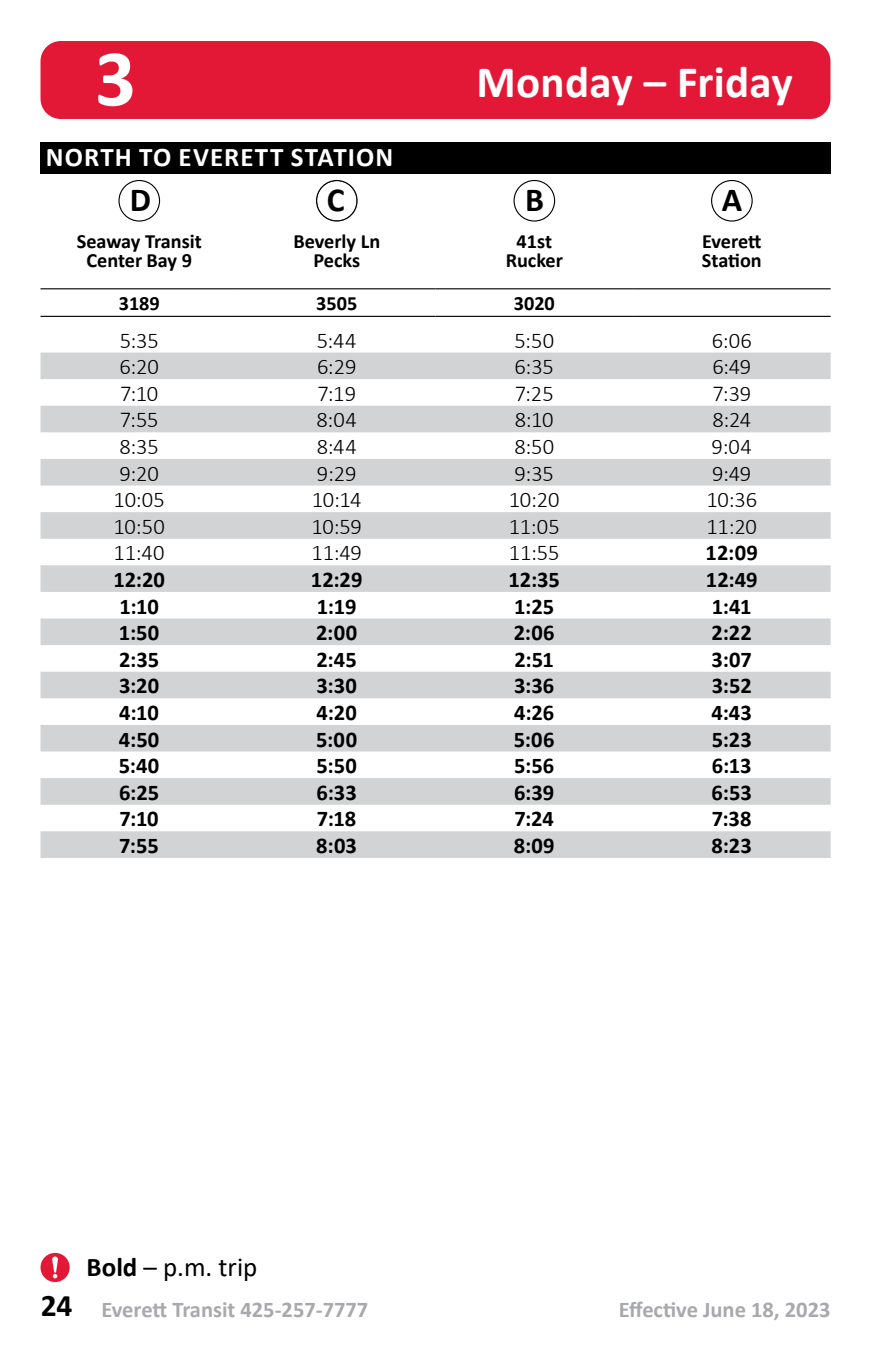
<style>
.page{position:relative;width:871px;height:1357px;background:#fff}
.page>*{position:absolute;margin:0;border:0;box-sizing:border-box;transform-origin:0 0}
.t1{font:700 81px "Calibri";color:#fff}
.t2{font:700 45px "Calibri";letter-spacing:.005em;color:#fff}
.t3{font:700 33.75px "Calibri";color:#000}
.t4{font:700 31.5px "Calibri";color:#000}
.t5{font:700 27px "Calibri";letter-spacing:.04em;color:#fff}
.t6{font:27px "Calibri";color:#000}
.t7{font:700 22.5px "Calibri";letter-spacing:.005em;color:#000}
.t8{font:300 22.5px "Calibri";letter-spacing:-.01em;color:#000}
.t9{font:700 22.5px "Calibri";color:#a7a9ac}
.t10{font:700 20.25px/19.1px "Calibri";color:#000;text-align:center}
.s1{font-weight:700}
</style>
<div class="page">
<div style="left:40px;top:41px;width:790px;height:78px;background:#e31837;border-radius:20px"></div>
<div style="left:40px;top:142px;width:790px;height:32px;background:#000"></div>
<hr style="left:40px;top:288px;width:198px;height:1px;background:#000">
<hr style="left:238px;top:288px;width:197px;height:1px;background:#000">
<hr style="left:435px;top:288px;width:198px;height:1px;background:#000">
<hr style="left:633px;top:288px;width:197px;height:1px;background:#000">
<hr style="left:40px;top:316px;width:198px;height:1px;background:#000">
<hr style="left:238px;top:316px;width:197px;height:1px;background:#000">
<hr style="left:435px;top:316px;width:198px;height:1px;background:#000">
<hr style="left:633px;top:316px;width:197px;height:1px;background:#000">
<div style="left:118px;top:180px;width:42px;height:42px;border:1px solid #000;border-radius:50%"></div>
<div style="left:316px;top:180px;width:41px;height:41px;border:1px solid #000;border-radius:50%"></div>
<div style="left:316px;top:180px;width:42px;height:42px;border:1px solid #000;border-radius:50%"></div>
<div style="left:513px;top:180px;width:42px;height:42px;border:1px solid #000;border-radius:50%"></div>
<div style="left:711px;top:180px;width:41px;height:42px;border:1px solid #000;border-radius:50%"></div>
<svg style="left:40px;top:352px;width:790px;height:506px;fill:#d1d3d4"></svg>
<div style="left:40px;top:1253px;width:30px;height:29px;background:#e31837;border-radius:50%"></div>
<svg style="left:52px;top:1256px;width:6px;height:22px"></svg>
<h1 class="t1" style="left:95px;top:21px;width:43px">3</h1>
<h2 class="t2" style="left:476px;top:50px;width:318px">Monday – Friday</h2>
<p class="t5" style="left:46px;top:138px;width:349px">NORTH TO EVERETT STATION</p>
<h3 class="t3" style="left:130px;top:176px;width:23px">D</h3>
<h3 class="t3" style="left:327px;top:176px;width:19px">C</h3>
<h3 class="t3" style="left:525px;top:176px;width:20px">B</h3>
<h3 class="t3" style="left:722px;top:176px;width:22px">A</h3>
<p class="t10" style="left:77px;top:231px;width:126px">Seaway Transit<br>Center Bay 9</p>
<p class="t10" style="left:293px;top:231px;width:88px">Beverly Ln<br>Pecks</p>
<p class="t10" style="left:506px;top:231px;width:59px">41st<br>Rucker</p>
<p class="t10" style="left:702px;top:231px;width:61px;text-align:left">Everett<br>Station</p>
<p class="t10" style="left:119px;top:294px;width:43px">3189</p>
<p class="t10" style="left:316px;top:294px;width:43px">3505</p>
<p class="t10" style="left:514px;top:294px;width:43px">3020</p>
<p class="t8" style="left:120px;top:326px;width:41px">5:35</p>
<p class="t8" style="left:317px;top:326px;width:41px">5:44</p>
<p class="t8" style="left:514px;top:326px;width:41px">5:50</p>
<p class="t8" style="left:712px;top:326px;width:42px">6:06</p>
<p class="t8" style="left:120px;top:353px;width:41px">6:20</p>
<p class="t8" style="left:317px;top:353px;width:41px">6:29</p>
<p class="t8" style="left:514px;top:353px;width:41px">6:35</p>
<p class="t8" style="left:712px;top:353px;width:41px">6:49</p>
<p class="t8" style="left:120px;top:379px;width:40px">7:10</p>
<p class="t8" style="left:317px;top:379px;width:40px">7:19</p>
<p class="t8" style="left:515px;top:379px;width:41px">7:25</p>
<p class="t8" style="left:712px;top:379px;width:40px">7:39</p>
<p class="t8" style="left:120px;top:406px;width:40px">7:55</p>
<p class="t8" style="left:316px;top:406px;width:42px">8:04</p>
<p class="t8" style="left:515px;top:406px;width:40px">8:10</p>
<p class="t8" style="left:712px;top:406px;width:40px">8:24</p>
<p class="t8" style="left:119px;top:433px;width:41px">8:35</p>
<p class="t8" style="left:317px;top:433px;width:42px">8:44</p>
<p class="t8" style="left:514px;top:433px;width:41px">8:50</p>
<p class="t8" style="left:711px;top:433px;width:42px">9:04</p>
<p class="t8" style="left:119px;top:459px;width:41px">9:20</p>
<p class="t8" style="left:317px;top:459px;width:41px">9:29</p>
<p class="t8" style="left:514px;top:459px;width:41px">9:35</p>
<p class="t8" style="left:712px;top:459px;width:41px">9:49</p>
<p class="t8" style="left:114px;top:486px;width:53px">10:05</p>
<p class="t8" style="left:312px;top:486px;width:51px">10:14</p>
<p class="t8" style="left:509px;top:486px;width:52px">10:20</p>
<p class="t8" style="left:706px;top:486px;width:52px">10:36</p>
<p class="t8" style="left:114px;top:512px;width:53px">10:50</p>
<p class="t8" style="left:311px;top:512px;width:52px">10:59</p>
<p class="t8" style="left:509px;top:512px;width:52px">11:05</p>
<p class="t8" style="left:706px;top:512px;width:52px">11:20</p>
<p class="t8" style="left:114px;top:539px;width:53px">11:40</p>
<p class="t8" style="left:312px;top:539px;width:52px">11:49</p>
<p class="t8" style="left:509px;top:539px;width:52px">11:55</p>
<p class="t7" style="left:705px;top:537px;width:54px">12:09</p>
<p class="t7" style="left:113px;top:564px;width:53px">12:20</p>
<p class="t7" style="left:311px;top:564px;width:53px">12:29</p>
<p class="t7" style="left:508px;top:564px;width:53px">12:35</p>
<p class="t7" style="left:706px;top:564px;width:53px">12:49</p>
<p class="t7" style="left:119px;top:590px;width:41px">1:10</p>
<p class="t7" style="left:317px;top:590px;width:41px">1:19</p>
<p class="t7" style="left:514px;top:590px;width:42px">1:25</p>
<p class="t7" style="left:712px;top:590px;width:41px">1:41</p>
<p class="t7" style="left:119px;top:617px;width:42px">1:50</p>
<p class="t7" style="left:316px;top:617px;width:43px">2:00</p>
<p class="t7" style="left:514px;top:617px;width:42px">2:06</p>
<p class="t7" style="left:711px;top:617px;width:42px">2:22</p>
<p class="t7" style="left:119px;top:643px;width:42px">2:35</p>
<p class="t7" style="left:316px;top:643px;width:42px">2:45</p>
<p class="t7" style="left:514px;top:643px;width:41px">2:51</p>
<p class="t7" style="left:711px;top:643px;width:42px">3:07</p>
<p class="t7" style="left:119px;top:670px;width:42px">3:20</p>
<p class="t7" style="left:316px;top:670px;width:42px">3:30</p>
<p class="t7" style="left:514px;top:670px;width:42px">3:36</p>
<p class="t7" style="left:712px;top:670px;width:41px">3:52</p>
<p class="t7" style="left:119px;top:697px;width:41px">4:10</p>
<p class="t7" style="left:316px;top:697px;width:42px">4:20</p>
<p class="t7" style="left:514px;top:697px;width:42px">4:26</p>
<p class="t7" style="left:711px;top:697px;width:42px">4:43</p>
<p class="t7" style="left:119px;top:723px;width:42px">4:50</p>
<p class="t7" style="left:316px;top:723px;width:42px">5:00</p>
<p class="t7" style="left:514px;top:723px;width:42px">5:06</p>
<p class="t7" style="left:712px;top:723px;width:42px">5:23</p>
<p class="t7" style="left:119px;top:750px;width:42px">5:40</p>
<p class="t7" style="left:316px;top:750px;width:42px">5:50</p>
<p class="t7" style="left:514px;top:750px;width:42px">5:56</p>
<p class="t7" style="left:712px;top:750px;width:41px">6:13</p>
<p class="t7" style="left:119px;top:776px;width:42px">6:25</p>
<p class="t7" style="left:317px;top:776px;width:42px">6:33</p>
<p class="t7" style="left:514px;top:776px;width:42px">6:39</p>
<p class="t7" style="left:711px;top:776px;width:42px">6:53</p>
<p class="t7" style="left:120px;top:803px;width:41px">7:10</p>
<p class="t7" style="left:317px;top:803px;width:41px">7:18</p>
<p class="t7" style="left:514px;top:803px;width:41px">7:24</p>
<p class="t7" style="left:712px;top:803px;width:41px">7:38</p>
<p class="t7" style="left:119px;top:830px;width:41px">7:55</p>
<p class="t7" style="left:316px;top:830px;width:42px">8:03</p>
<p class="t7" style="left:514px;top:830px;width:43px">8:09</p>
<p class="t7" style="left:711px;top:830px;width:42px">8:23</p>
<h3 class="t4" style="left:41px;top:1284px;width:33px">24</h3>
<p class="t6" style="left:87px;top:1248px;width:172px"><span class="s1">Bold</span> – p.m. trip</p>
<p class="t9" style="left:101px;top:1293px;width:268px">Everett Transit 425-257-7777</p>
<p class="t9" style="left:619px;top:1293px;width:213px">Effective June 18, 2023</p>
</div>
